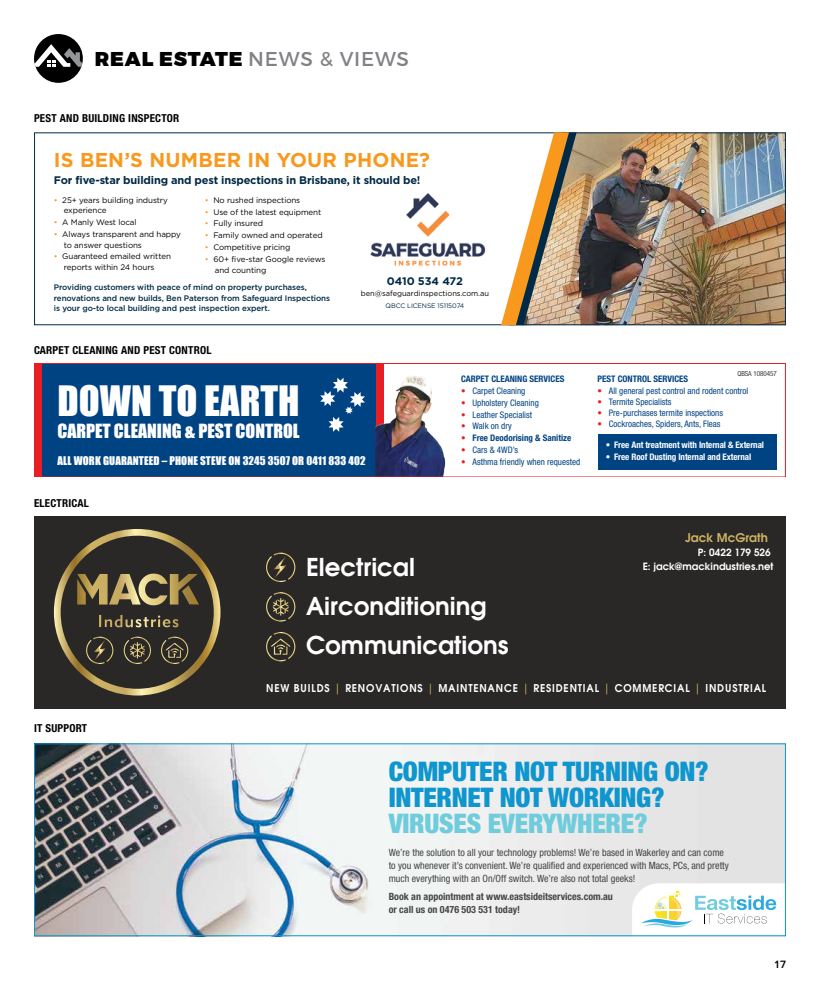
<style>
.page{position:relative;width:820px;height:993px;background:#fff}
.page>*{position:absolute;margin:0;border:0;box-sizing:border-box;transform-origin:0 0}
.t1{font:38.5px "Impact";color:#fff}
.t2{font:900 condensed 27px/26px "Helvetica Neue";letter-spacing:-.01em;color:#0f96cf}
.t3{font:900 condensed 27px "Helvetica Neue";letter-spacing:-.01em;color:#6fccdc}
.t4{font:600 24.5px/39.1px "Avant Garde";color:#fff}
.t5{font:700 20px "Gotham HTF";letter-spacing:.01em;color:#f8991d}
.t6{font:900 20px "Montserrat";letter-spacing:.04em;color:#000}
.t7{font:17.9px "Impact";color:#fff}
.t8{font:600 12px "Avant Garde";color:#cdb361}
.t9{font:700 condensed 11px "Helvetica Neue";letter-spacing:.02em;color:#000}
.t10{font:700 11px "Gotham HTF";letter-spacing:-.015em;color:#002a45}
.t11{font:11px "Impact";letter-spacing:.01em;color:#fff}
.t12{font:600 11px "Proxima Nova";color:#000}
.t13{font:600 10.7px "Avant Garde";letter-spacing:.08em;color:#fff;scale:.93 1}
.t14{font:condensed 10px/13px "Helvetica Neue";color:#464547}
.t15{font:700 condensed 10px/13px "Helvetica Neue";color:#464547}
.t16{font:600 10px/14px "Avant Garde";color:#fff;text-align:right}
.t17{font:condensed 9px "Helvetica Neue";color:#004383}
.t18{font:700 condensed 9px "Helvetica Neue";letter-spacing:-.01em;color:#fff}
.t19{font:700 condensed 9px "Helvetica Neue";color:#004383}
.t20{font:8px/10.5px "Gotham HTF";letter-spacing:-.01em;color:#000}
.t21{font:500 8px/10.5px "Gotham HTF";letter-spacing:-.01em;color:#002a45}
.t22{font:7.5px "Gotham HTF";letter-spacing:-.005em;color:#000}
.t23{font:300 condensed 7px "Helvetica Neue";color:#000}
.t24{font:6.5px "Gotham HTF";letter-spacing:-.005em;color:#002a45}
.s1{font-weight:400;color:#808285}
.s2{color:#f8991d}
.s3{color:#e81e25}
.s4{font-weight:400;color:#e81e25}
.s5{font-weight:400;color:#cdb361}
</style>
<div class="page">
<div style="left:34px;top:516px;width:751px;height:192px;background:#2a2727"></div>
<svg style="left:266px;top:552px;width:29px;height:30px"></svg>
<svg style="left:266px;top:592px;width:29px;height:29px"></svg>
<svg style="left:266px;top:632px;width:29px;height:29px"></svg>
<svg style="left:54px;top:529px;width:166px;height:166px"></svg>
<div style="left:42px;top:363px;width:334px;height:114px;background:#004383"></div>
<div style="left:598px;top:433px;width:179px;height:36px;background:#004383"></div>
<div style="left:376px;top:363px;width:7px;height:114px;background:#e81e25"></div>
<div style="left:34px;top:363px;width:8px;height:114px;background:#e81e25"></div>
<img style="left:376px;top:368px;width:70px;height:107px">
<svg style="left:320px;top:377px;width:45px;height:54px"></svg>
<div style="left:34px;top:363px;width:751px;height:114px;border:1px solid #e81e25"></div>
<img style="left:576px;top:134px;width:207px;height:189px">
<img style="left:370px;top:193px;width:116px;height:73px">
<svg style="left:501px;top:132px;width:75px;height:193px"></svg>
<div style="left:34px;top:34px;width:49px;height:49px;background:#000;border-radius:50%"></div>
<svg style="left:34px;top:44px;width:49px;height:23px"></svg>
<img style="left:36px;top:745px;width:747px;height:188px">
<svg style="left:631px;top:883px;width:152px;height:50px"></svg>
<h3 class="t6" style="left:95px;top:46px;width:315px">REAL ESTATE <span class="s1">NEWS &amp; VIEWS</span></h3>
<h3 class="t9" style="left:34px;top:112px;width:147px">PEST AND BUILDING INSPECTOR</h3>
<h3 class="t5" style="left:54px;top:149px;width:377px">IS BEN’S NUMBER IN YOUR PHONE?</h3>
<h3 class="t10" style="left:54px;top:173px;width:368px">For five-star building and pest inspections in Brisbane, it should be!</h3>
<p class="t20" style="left:64px;top:194px;width:105px;text-indent:-10px"><span class="s2">•</span> 25+ years building industry experience</p>
<p class="t20" style="left:54px;top:217px;width:84px"><span class="s2">•</span> A Manly West local</p>
<p class="t20" style="left:64px;top:229px;width:118px;text-indent:-10px"><span class="s2">•</span> Always transparent and happy to answer questions</p>
<p class="t20" style="left:64px;top:251px;width:109px;text-indent:-10px"><span class="s2">•</span> Guaranteed emailed written reports within 24 hours</p>
<p class="t20" style="left:205px;top:194px;width:97px"><span class="s2">•</span> No rushed inspections</p>
<p class="t20" style="left:205px;top:206px;width:118px"><span class="s2">•</span> Use of the latest equipment</p>
<p class="t20" style="left:205px;top:218px;width:59px"><span class="s2">•</span> Fully insured</p>
<p class="t20" style="left:205px;top:230px;width:119px"><span class="s2">•</span> Family owned and operated</p>
<p class="t20" style="left:205px;top:242px;width:87px"><span class="s2">•</span> Competitive pricing</p>
<p class="t20" style="left:215px;top:254px;width:112px;text-indent:-10px"><span class="s2">•</span> 60+ five-star Google reviews and counting</p>
<p class="t21" style="left:54px;top:282px;width:277px">Providing customers with peace of mind on property purchases, renovations and new builds, Ben Paterson from Safeguard Inspections is your go-to local building and pest inspection expert.</p>
<h3 class="t10" style="left:386px;top:274px;width:78px">0410 534 472</h3>
<p class="t22" style="left:360px;top:289px;width:130px">ben@safeguardinspections.com.au</p>
<p class="t24" style="left:385px;top:302px;width:80px">QBCC LICENSE 15115074</p>
<h3 class="t9" style="left:34px;top:343px;width:179px">CARPET CLEANING AND PEST CONTROL</h3>
<h1 class="t1" style="left:57px;top:370px;width:243px">DOWN TO EARTH</h1>
<h3 class="t7" style="left:57px;top:417px;width:244px">CARPET CLEANING &amp; PEST CONTROL</h3>
<h3 class="t11" style="left:57px;top:451px;width:309px">ALL WORK GUARANTEED – PHONE STEVE ON 3245 3507 OR 0411 833 402</h3>
<h3 class="t9" style="left:34px;top:496px;width:56px">ELECTRICAL</h3>
<p class="t19" style="left:461px;top:373px;width:105px">CARPET CLEANING SERVICES</p>
<p class="t17" style="left:461px;top:385px;width:66px"><span class="s3">•</span> Carpet Cleaning</p>
<p class="t17" style="left:461px;top:397px;width:79px"><span class="s3">•</span> Upholstery Cleaning</p>
<p class="t17" style="left:461px;top:409px;width:72px"><span class="s3">•</span> Leather Specialist</p>
<p class="t17" style="left:461px;top:421px;width:52px"><span class="s3">•</span> Walk on dry</p>
<p class="t19" style="left:461px;top:432px;width:111px"><span class="s4">•</span> Free Deodorising &amp; Sanitize</p>
<p class="t17" style="left:461px;top:444px;width:58px"><span class="s3">•</span> Cars &amp; 4WD’s</p>
<p class="t17" style="left:461px;top:456px;width:120px"><span class="s3">•</span> Asthma friendly when requested</p>
<h3 class="t4" style="left:306px;top:546px;width:204px">Electrical<br>Airconditioning<br>Communications</h3>
<p class="t23" style="left:737px;top:369px;width:41px">QBSA 1080457</p>
<p class="t19" style="left:597px;top:373px;width:92px">PEST CONTROL SERVICES</p>
<p class="t17" style="left:597px;top:385px;width:152px"><span class="s3">•</span> All general pest control and rodent control</p>
<p class="t17" style="left:597px;top:396px;width:75px"><span class="s3">•</span> Termite Specialists</p>
<p class="t17" style="left:597px;top:407px;width:127px"><span class="s3">•</span> Pre-purchases termite inspections</p>
<p class="t17" style="left:597px;top:419px;width:124px"><span class="s3">•</span> Cockroaches, Spiders, Ants, Fleas</p>
<p class="t18" style="left:605px;top:439px;width:160px">• Free Ant treatment with Internal &amp; External</p>
<p class="t18" style="left:605px;top:451px;width:147px">• Free Roof Dusting Internal and External</p>
<h3 class="t8" style="left:685px;top:529px;width:84px">Jack McGrath</h3>
<p class="t16" style="left:642px;top:545px;width:132px">P: 0422 179 526<br>E: jack@mackindustries.net</p>
<h3 class="t9" style="left:34px;top:721px;width:55px">IT SUPPORT</h3>
<h3 class="t13" style="left:266px;top:680px;width:539px">NEW BUILDS <span class="s5">|</span> RENOVATIONS <span class="s5">|</span> MAINTENANCE <span class="s5">|</span> RESIDENTIAL <span class="s5">|</span> COMMERCIAL <span class="s5">|</span> INDUSTRIAL</h3>
<h2 class="t2" style="left:388px;top:757px;width:321px">COMPUTER NOT TURNING ON?<br>INTERNET NOT WORKING?</h2>
<h2 class="t3" style="left:388px;top:806px;width:260px">VIRUSES EVERYWHERE?</h2>
<p class="t14" style="left:388px;top:845px;width:341px">We’re the solution to all your technology problems! We’re based in Wakerley and can come to you whenever it’s convenient. We’re qualified and experienced with Macs, PCs, and pretty much everything with an On/Off switch. We’re also not total geeks!</p>
<p class="t15" style="left:388px;top:889px;width:226px">Book an appointment at www.eastsideitservices.com.au or call us on 0476 503 531 today!</p>
<h3 class="t12" style="left:774px;top:957px;width:13px">17</h3>
</div>
